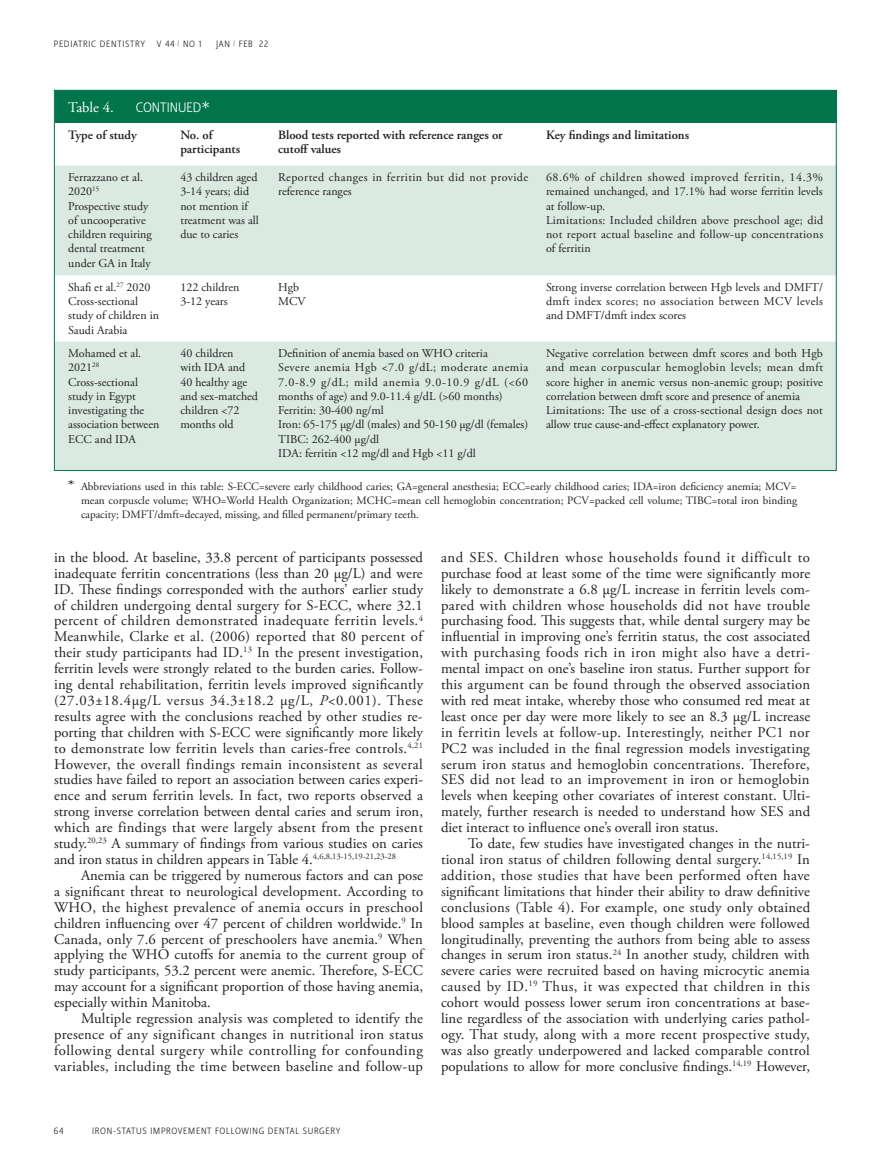
<style>
.page{position:relative;width:891px;height:1175px;background:#fff}
.page>*{position:absolute;margin:0;border:0;box-sizing:border-box;transform-origin:0 0}
.Body_Text_Indented{font:14.7px/15.9px "Adobe Garamond Pro";color:#231f20;text-align:justify}
.Body_Text_FIRST{font:14.7px "Adobe Garamond Pro";color:#fff}
.Body_Text_FIRST-2{font:300 13.5px "Stalemate LF";color:#fff}
.Body_Text_FIRST-3{font:600 12.75px/14.2px "Adobe Garamond Pro";color:#231f20}
.Body_Text_FIRST-4{font:12px/14.2px "Adobe Garamond Pro";color:#231f20}
.Body_Text_FIRST-5{font:12px/14.2px "Adobe Garamond Pro";letter-spacing:.035em;color:#231f20}
.Body_Text_FIRST-6{font:11.25px/14.2px "Adobe Garamond Pro";color:#231f20;text-align:justify}
.t1{font:300 9px "Stalemate LF";letter-spacing:.08em;color:#231f20}
.s1{font-size:20.25px}
.s2{font-size:15px}
.s3{font-style:italic}
</style>
<div class="page">
<div style="left:55px;top:91px;width:782px;height:32px;background:#00754b"></div>
<svg style="left:56px;top:166px;width:779px;height:303px;fill:#daeae2"></svg>
<p class="t1" style="left:54px;top:38px;width:93px">PEDIATRIC DENTISTRY</p>
<p class="t1" style="left:157px;top:38px;width:46px">V 44 <sup>/</sup> NO 1</p>
<p class="t1" style="left:216px;top:38px;width:54px">JAN <sup>/</sup> FEB 22</p>
<p class="Body_Text_FIRST" style="left:68px;top:99px;width:47px">Table 4.</p>
<p class="Body_Text_FIRST-2" style="left:136px;top:100px;width:76px">CONTINUED<span class="s1">*</span></p>
<p class="Body_Text_FIRST-3" style="left:68px;top:128px;width:70px">Type of study</p>
<p class="Body_Text_FIRST-3" style="left:180px;top:128px;width:61px">No. of participants</p>
<p class="Body_Text_FIRST-3" style="left:278px;top:128px;width:226px">Blood tests reported with reference ranges or cutoff values</p>
<p class="Body_Text_FIRST-3" style="left:546px;top:128px;width:145px">Key findings and limitations</p>
<p class="Body_Text_FIRST-4" style="left:68px;top:171px;width:76px">Ferrazzano et al.<br>2020<sup>15</sup></p>
<p class="Body_Text_FIRST-4" style="left:68px;top:199px;width:85px">Prospective study of uncooperative children requiring dental treatment under GA in Italy</p>
<p class="Body_Text_FIRST-4" style="left:180px;top:171px;width:80px">43 children aged<br>3-14 years; did not mention if treatment was all due to caries</p>
<p class="Body_Text_FIRST-5" style="left:278px;top:171px;width:252px">Reported changes in ferritin but did not provide reference ranges</p>
<p class="Body_Text_FIRST-4" style="left:546px;top:171px;width:278px;text-align:justify">68.6% of children showed improved ferritin, 14.3% remained unchanged, and 17.1% had worse ferritin levels at follow-up.</p>
<p class="Body_Text_FIRST-4" style="left:546px;top:213px;width:279px;text-align:justify">Limitations: Included children above preschool age; did not report actual baseline and follow-up concentrations of ferritin</p>
<p class="Body_Text_FIRST-4" style="left:68px;top:280px;width:84px">Shafi et al.<sup>27</sup> 2020</p>
<p class="Body_Text_FIRST-4" style="left:68px;top:295px;width:92px">Cross-sectional study of children in<br>Saudi Arabia</p>
<p class="Body_Text_FIRST-4" style="left:68px;top:346px;width:75px">Mohamed et al.<br>2021<sup>28</sup></p>
<p class="Body_Text_FIRST-4" style="left:68px;top:375px;width:93px">Cross-sectional study in Egypt investigating the association between<br>ECC and IDA</p>
<p class="Body_Text_FIRST-4" style="left:180px;top:280px;width:61px">122 children<br>3-12 years</p>
<p class="Body_Text_FIRST-4" style="left:278px;top:280px;width:23px">Hgb</p>
<p class="Body_Text_FIRST-4" style="left:278px;top:295px;width:29px">MCV</p>
<p class="Body_Text_FIRST-4" style="left:180px;top:346px;width:79px">40 children<br>with IDA and<br>40 healthy age and sex-matched children &lt;72 months old</p>
<p class="Body_Text_FIRST-4" style="left:278px;top:346px;width:211px">Definition of anemia based on WHO criteria</p>
<p class="Body_Text_FIRST-4" style="left:278px;top:361px;width:252px;text-align:justify">Severe anemia Hgb &lt;7.0 g/dL; moderate anemia 7.0-8.9 g/dL; mild anemia 9.0-10.9 g/dL (&lt;60 months of age) and 9.0-11.4 g/dL (&gt;60 months)</p>
<p class="Body_Text_FIRST-4" style="left:278px;top:403px;width:107px">Ferritin: 30-400 ng/ml</p>
<p class="Body_Text_FIRST-4" style="left:278px;top:418px;width:252px">Iron: 65-175 µg/dl (males) and 50-150 µg/dl (females)</p>
<p class="Body_Text_FIRST-4" style="left:278px;top:432px;width:102px">TIBC: 262-400 µg/dl</p>
<p class="Body_Text_FIRST-4" style="left:278px;top:446px;width:199px">IDA: ferritin &lt;12 mg/dl and Hgb &lt;11 g/dl</p>
<p class="Body_Text_FIRST-4" style="left:546px;top:280px;width:279px;text-align:justify">Strong inverse correlation between Hgb levels and DMFT/ dmft index scores; no association between MCV levels and DMFT/dmft index scores</p>
<p class="Body_Text_FIRST-4" style="left:546px;top:346px;width:278px;text-align:justify">Negative correlation between dmft scores and both Hgb and mean corpuscular hemoglobin levels; mean dmft score higher in anemic versus non-anemic group; positive correlation between dmft score and presence of anemia</p>
<p class="Body_Text_FIRST-4" style="left:546px;top:403px;width:278px">Limitations: The use of a cross-sectional design does not allow true cause-and-effect explanatory power.</p>
<p class="Body_Text_FIRST-6" style="left:81px;top:479px;width:718px;text-indent:-14px"><span class="s2">*</span> Abbreviations used in this table: S-ECC=severe early childhood caries; GA=general anesthesia; ECC=early childhood caries; IDA=iron deficiency anemia; MCV= mean corpuscle volume; WHO=World Health Organization; MCHC=mean cell hemoglobin concentration; PCV=packed cell volume; TIBC=total iron binding capacity; DMFT/dmft=decayed, missing, and filled permanent/primary teeth.</p>
<p class="Body_Text_Indented" style="left:54px;top:549px;width:371px">in the blood. At baseline, 33.8 percent of participants possessed inadequate ferritin concentrations (less than 20 µg/L) and were ID. These findings corresponded with the authors’ earlier study of children undergoing dental surgery for S-ECC, where 32.1 percent of children demonstrated inadequate ferritin levels.<sup>4<br></sup>Meanwhile, Clarke et al. (2006) reported that 80 percent of their study participants had ID.<sup>13</sup> In the present investigation, ferritin levels were strongly related to the burden caries. Follow&shy;ing dental rehabilitation, ferritin levels improved significantly (27.03±18.4µg/L versus 34.3±18.2 µg/L, <span class="s3">P</span>&lt;0.001). These results agree with the conclusions reached by other studies re&shy;porting that children with S-ECC were significantly more likely to demonstrate low ferritin levels than caries-free controls.<sup>4,21<br></sup>However, the overall findings remain inconsistent as several studies have failed to report an association between caries experi&shy;ence and serum ferritin levels. In fact, two reports observed a strong inverse correlation between dental caries and serum iron, which are findings that were largely absent from the present study.<sup>20,23</sup> A summary of findings from various studies on caries and iron status in children appears in Table 4.<sup>4,6,8,13-15,19-21,23-28</sup></p>
<p class="Body_Text_Indented" style="left:54px;top:867px;width:371px;text-indent:27px">Anemia can be triggered by numerous factors and can pose a significant threat to neurological development. According to WHO, the highest prevalence of anemia occurs in preschool children influencing over 47 percent of children worldwide.<sup>9</sup> In Canada, only 7.6 percent of preschoolers have anemia.<sup>9</sup> When applying the WHO cutoffs for anemia to the current group of study participants, 53.2 percent were anemic. Therefore, S-ECC may account for a significant proportion of those having anemia, especially within Manitoba.</p>
<p class="Body_Text_Indented" style="left:54px;top:1011px;width:371px;text-indent:27px">Multiple regression analysis was completed to identify the presence of any significant changes in nutritional iron status following dental surgery while controlling for confounding variables, including the time between baseline and follow-up</p>
<p class="Body_Text_Indented" style="left:441px;top:549px;width:371px">and SES. Children whose households found it difficult to purchase food at least some of the time were significantly more likely to demonstrate a 6.8 µg/L increase in ferritin levels com&shy;pared with children whose households did not have trouble purchasing food. This suggests that, while dental surgery may be influential in improving one’s ferritin status, the cost associated with purchasing foods rich in iron might also have a detri&shy;mental impact on one’s baseline iron status. Further support for this argument can be found through the observed association with red meat intake, whereby those who consumed red meat at least once per day were more likely to see an 8.3 µg/L increase in ferritin levels at follow-up. Interestingly, neither PC1 nor PC2 was included in the final regression models investigating serum iron status and hemoglobin concentrations. Therefore, SES did not lead to an improvement in iron or hemoglobin levels when keeping other covariates of interest constant. Ulti&shy;mately, further research is needed to understand how SES and diet interact to influence one’s overall iron status.</p>
<p class="Body_Text_Indented" style="left:441px;top:836px;width:371px;text-indent:27px">To date, few studies have investigated changes in the nutri&shy;tional iron status of children following dental surgery.<sup>14,15,19</sup> In addition, those studies that have been performed often have significant limitations that hinder their ability to draw definitive conclusions (Table 4). For example, one study only obtained blood samples at baseline, even though children were followed longitudinally, preventing the authors from being able to assess changes in serum iron status.<sup>24</sup> In another study, children with severe caries were recruited based on having microcytic anemia caused by ID.<sup>19</sup> Thus, it was expected that children in this cohort would possess lower serum iron concentrations at base&shy;line regardless of the association with underlying caries pathol&shy;ogy. That study, along with a more recent prospective study, was also greatly underpowered and lacked comparable control populations to allow for more conclusive findings.<sup>14,19</sup> However,</p>
<p class="t1" style="left:54px;top:1125px;width:11px">64</p>
<p class="t1" style="left:92px;top:1125px;width:250px">IRON-STATUS IMPROVEMENT FOLLOWING DENTAL SURGERY</p>
</div>
